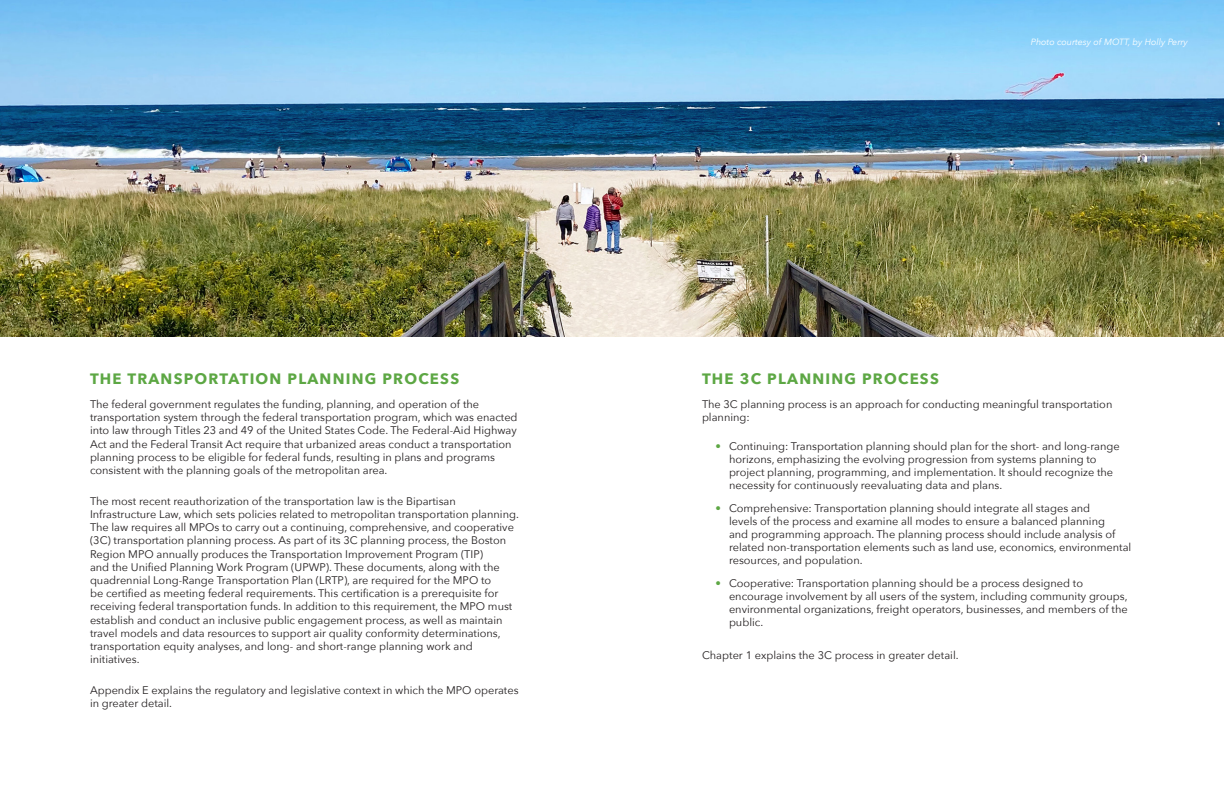
<style>
.page{position:relative;width:1224px;height:792px;background:#fff}
.page>*{position:absolute;margin:0;border:0;box-sizing:border-box;transform-origin:0 0}
.Heading_2{font:700 15px "Avenir Next";letter-spacing:.08em;color:#5da744}
.t1{font:11px/13.2px "Avenir Next";color:#231f20}
.t2{font:italic 9px "Avenir Next";color:#fff}
.s1{color:#5da744}
</style>
<div class="page">
<img style="left:0;top:0;width:1224px;height:337px">
<p class="Heading_2" style="left:90px;top:366px;width:371px">THE TRANSPORTATION PLANNING PROCESS</p>
<p class="t1" style="left:90px;top:397px;width:429px">The federal government regulates the funding, planning, and operation of the transportation system through the federal transportation program, which was enacted into law through Titles 23 and 49 of the United States Code. The Federal-Aid Highway Act and the Federal Transit Act require that urbanized areas conduct a transportation planning process to be eligible for federal funds, resulting in plans and programs consistent with the planning goals of the metropolitan area.</p>
<p class="t1" style="left:90px;top:494px;width:430px">The most recent reauthorization of the transportation law is the Bipartisan Infrastructure Law, which sets policies related to metropolitan transportation planning.<br>The law requires all MPOs to carry out a continuing, comprehensive, and cooperative (3C) transportation planning process. As part of its 3C planning process, the Boston Region MPO annually produces the Transportation Improvement Program (TIP)<br>and the Unified Planning Work Program (UPWP). These documents, along with the quadrennial Long-Range Transportation Plan (LRTP), are required for the MPO to<br>be certified as meeting federal requirements. This certification is a prerequisite for receiving federal transportation funds. In addition to this requirement, the MPO must establish and conduct an inclusive public engagement process, as well as maintain travel models and data resources to support air quality conformity determinations, transportation equity analyses, and long- and short-range planning work and initiatives.</p>
<p class="t1" style="left:90px;top:683px;width:430px">Appendix E explains the regulatory and legislative context in which the MPO operates in greater detail.</p>
<p class="t2" style="left:1031px;top:34px;width:159px">Photo courtesy of MOTT, by Holly Perry</p>
<p class="Heading_2" style="left:702px;top:366px;width:238px">THE 3C PLANNING PROCESS</p>
<p class="t1" style="left:702px;top:397px;width:412px">The 3C planning process is an approach for conducting meaningful transportation planning:</p>
<p class="t1" style="left:729px;top:439px;width:392px;text-indent:-14px"><span class="s1">•</span> Continuing: Transportation planning should plan for the short- and long-range horizons, emphasizing the evolving progression from systems planning to project planning, programming, and implementation. It should recognize the necessity for continuously reevaluating data and plans.</p>
<p class="t1" style="left:729px;top:501px;width:404px;text-indent:-14px"><span class="s1">•</span> Comprehensive: Transportation planning should integrate all stages and<br>levels of the process and examine all modes to ensure a balanced planning<br>and programming approach. The planning process should include analysis of related non-transportation elements such as land use, economics, environmental resources, and population.</p>
<p class="t1" style="left:729px;top:576px;width:400px;text-indent:-14px"><span class="s1">•</span> Cooperative: Transportation planning should be a process designed to encourage involvement by all users of the system, including community groups, environmental organizations, freight operators, businesses, and members of the public.</p>
<p class="t1" style="left:702px;top:648px;width:258px">Chapter 1 explains the 3C process in greater detail.</p>
</div>
